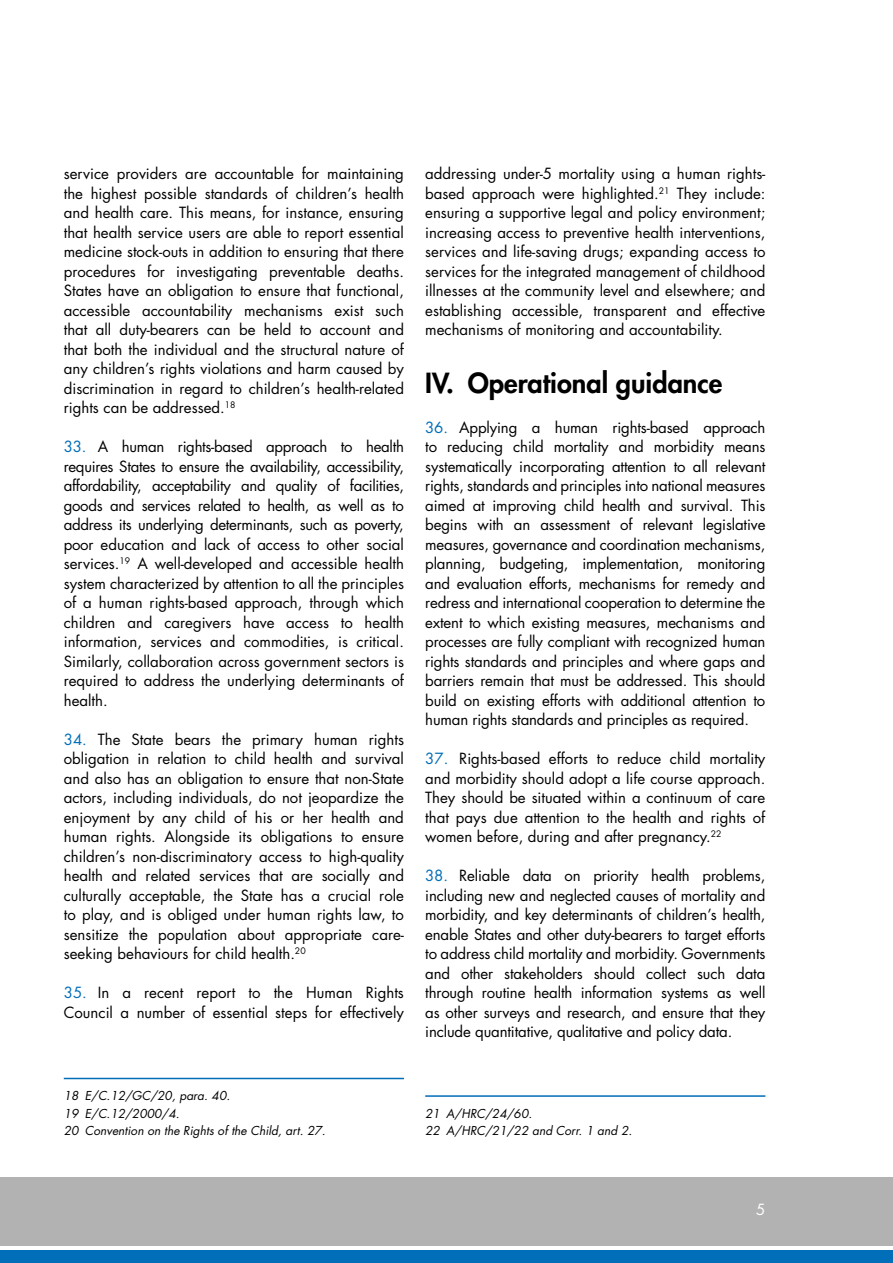
<style>
.page{position:relative;width:893px;height:1263px;background:#fff}
.page>*{position:absolute;margin:0;border:0;box-sizing:border-box;transform-origin:0 0}
.t1{font:800 27px "Futura Std";color:#000}
.t2{font:15px/19.5px "Futura Std";color:#000;text-align:justify}
.t3{font:15px "Futura Std";color:#fff}
.t4{font:italic 12px/17.5px "Futura Std";color:#000}
.s1{color:#006eb8}
</style>
<div class="page">
<div style="left:0;top:1250px;width:893px;height:13px;background:#006eb8"></div>
<div style="left:0;top:1178px;width:893px;height:68px;background:#b3b2b2"></div>
<hr style="left:64px;top:1078px;width:340px;height:1px;background:#006eb8">
<hr style="left:425px;top:1095px;width:340px;height:2px;background:#006eb8">
<p class="t2" style="left:64px;top:164px;width:342px">service providers are accountable for maintaining the highest possible standards of children’s health and health care. This means, for instance, ensuring that health service users are able to report essential medicine stock-outs in addition to ensuring that there procedures for investigating preventable deaths.<br>States have an obligation to ensure that functional, accessible accountability mechanisms exist such that all duty-bearers can be held to account and that both the individual and the structural nature of any children’s rights violations and harm caused by discrimination in regard to children’s health-related rights can be addressed.<sup>18</sup></p>
<p class="t2" style="left:64px;top:437px;width:342px"><span class="s1">33.</span> A human rights-based approach to health requires States to ensure the availability, accessibility, affordability, acceptability and quality of facilities, goods and services related to health, as well as to address its underlying determinants, such as poverty, poor education and lack of access to other social services.<sup>19</sup> A well-developed and accessible health system characterized by attention to all the principles of a human rights-based approach, through which children and caregivers have access to health information, services and commodities, is critical.<br>Similarly, collaboration across government sectors is required to address the underlying determinants of health.</p>
<p class="t2" style="left:64px;top:729px;width:342px"><span class="s1">34.</span> The State bears the primary human rights obligation in relation to child health and survival and also has an obligation to ensure that non-State actors, including individuals, do not jeopardize the enjoyment by any child of his or her health and human rights. Alongside its obligations to ensure children’s non-discriminatory access to high-quality health and related services that are socially and culturally acceptable, the State has a crucial role to play, and is obliged under human rights law, to sensitize the population about appropriate care&shy;seeking behaviours for child health.<sup>20</sup></p>
<p class="t2" style="left:64px;top:983px;width:342px"><span class="s1">35.</span> In a recent report to the Human Rights<br>Council a number of essential steps for effectively</p>
<p class="t4" style="left:64px;top:1087px;width:263px">18 E/C.12/GC/20, para. 40.<br>19 E/C.12/2000/4.<br>20 Convention on the Rights of the Child, art. 27.</p>
<p class="t2" style="left:425px;top:164px;width:342px">addressing under-5 mortality using a human rights&shy;based approach were highlighted.<sup>21</sup> They include: ensuring a supportive legal and policy environment; increasing access to preventive health interventions, services and life-saving drugs; expanding access to services for the integrated management of childhood illnesses at the community level and elsewhere; and establishing accessible, transparent and effective mechanisms of monitoring and accountability.</p>
<h1 class="t1" style="left:425px;top:366px;width:299px">IV. Operational guidance</h1>
<p class="t2" style="left:425px;top:417px;width:342px"><span class="s1">36.</span> Applying a human rights-based approach to reducing child mortality and morbidity means systematically incorporating attention to all relevant rights, standards and principles into national measures aimed at improving child health and survival. This begins with an assessment of relevant legislative measures, governance and coordination mechanisms, planning, budgeting, implementation, monitoring and evaluation efforts, mechanisms for remedy and redress and international cooperation to determine the extent to which existing measures, mechanisms and processes are fully compliant with recognized human rights standards and principles and where gaps and barriers remain that must be addressed. This should build on existing efforts with additional attention to human rights standards and principles as required.</p>
<p class="t2" style="left:425px;top:749px;width:342px"><span class="s1">37.</span> Rights-based efforts to reduce child mortality and morbidity should adopt a life course approach.<br>They should be situated within a continuum of care that pays due attention to the health and rights of women before, during and after pregnancy.<sup>22</sup></p>
<p class="t2" style="left:425px;top:866px;width:342px"><span class="s1">38.</span> Reliable data on priority health problems, including new and neglected causes of mortality and morbidity, and key determinants of children’s health, enable States and other duty-bearers to target efforts to address child mortality and morbidity. Governments and other stakeholders should collect such data through routine health information systems as well as other surveys and research, and ensure that they include quantitative, qualitative and policy data.</p>
<p class="t4" style="left:425px;top:1105px;width:208px">21 A/HRC/24/60.<br>22 A/HRC/21/22 and Corr. 1 and 2.</p>
<p class="t3" style="left:756px;top:1200px;width:11px">5</p>
</div>
